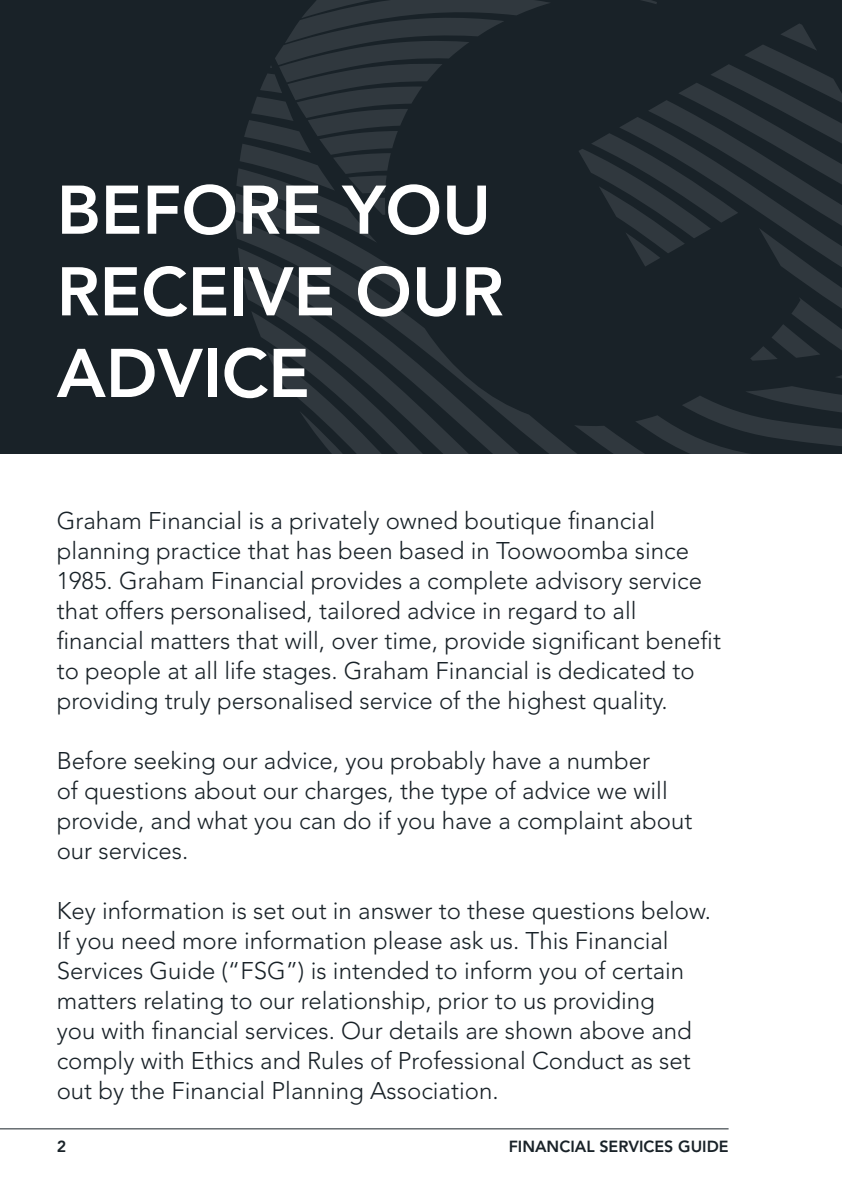
<style>
.page{position:relative;width:842px;height:1191px;background:#fff}
.page>*{position:absolute;margin:0;border:0;box-sizing:border-box;transform-origin:0 0}
.t1{font:800 68px/81.6px "Avenir LT Std";color:#fff}
.t2{font:300 24px/30px "Avenir LT Std";color:#192228}
.t3{font:800 16px "Avenir LT Std";color:#192228}
</style>
<div class="page">
<hr style="left:0;top:1128px;width:729px;height:1px;background:#192228">
<div style="left:0;top:0;width:842px;height:454px;background:#192228"></div>
<svg style="left:236px;top:0;width:606px;height:454px"></svg>
<h1 class="t1" style="left:57px;top:169px;width:449px">BEFORE YOU<br>RECEIVE OUR<br>ADVICE</h1>
<p class="t2" style="left:57px;top:505px;width:666px">Graham Financial is a privately owned boutique financial planning practice that has been based in Toowoomba since 1985 . Graham Financial provides a complete advisory service that offers personalised, tailored advice in regard to all financial matters that will, over time, provide significant benefit to people at all life stages . Graham Financial is dedicated to providing truly personalised service of the highest quality .</p>
<p class="t2" style="left:57px;top:745px;width:637px">Before seeking our advice, you probably have a number<br>of questions about our charges, the type of advice we will provide, and what you can do if you have a complaint about our services .</p>
<p class="t2" style="left:57px;top:895px;width:656px">Key information is set out in answer to these questions below .<br>If you need more information please ask us . This Financial Services Guide (“FSG”) is intended to inform you of certain matters relating to our relationship, prior to us providing<br>you with financial services . Our details are shown above and comply with Ethics and Rules of Professional Conduct as set out by the Financial Planning Association .</p>
<p class="t3" style="left:57px;top:1137px;width:11px">2</p>
<p class="t3" style="left:509px;top:1137px;width:221px">FINANCIAL SERVICES GUIDE</p>
</div>
